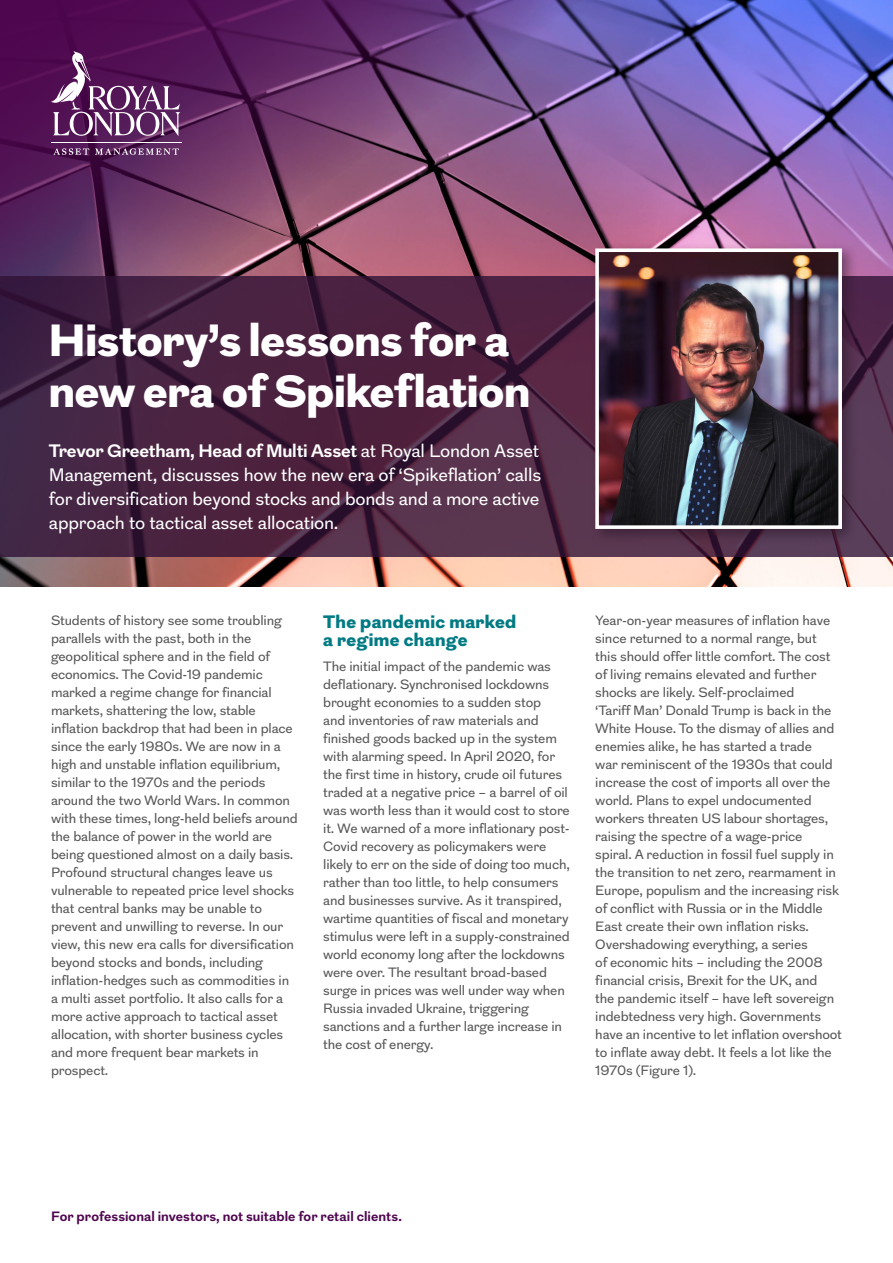
<style>
.page{position:relative;width:893px;height:1263px;background:#fff}
.page>*{position:absolute;margin:0;border:0;box-sizing:border-box;transform-origin:0 0}
.t1{font:900 45px/51px "Grot 10";letter-spacing:-.005em;color:#fff}
.t2{font:18px/24px "Grot 10";letter-spacing:-.01em;color:#fff}
.t3{font:900 18px/18px "Grot 10";letter-spacing:.02em;color:#007a83}
.t4{font:13.5px/18px "Grot 10";letter-spacing:-.01em;color:#565655}
.t5{font:700 13.5px "Grot 10";letter-spacing:.005em;color:#4e064f}
.s1{font-weight:700}
</style>
<div class="page">
<img style="left:0;top:0;width:893px;height:587px">
<svg style="left:0;top:0;width:627px;height:277px;background:#744071"></svg>
<hr style="left:51px;top:142px;width:131px;height:1px;background:#fff">
<svg style="left:53px;top:148px;width:36px;height:7px"></svg>
<svg style="left:95px;top:148px;width:84px;height:7px"></svg>
<svg style="left:51px;top:51px;width:129px;height:85px;background:#734175"></svg>
<svg style="left:0;top:277px;width:893px;height:280px;background:#4a2542"></svg>
<div style="left:589px;top:242px;width:269px;height:303px;background:#241323;opacity:.5"></div>
<img style="left:600px;top:253px;width:237px;height:271px">
<div style="left:595px;top:248px;width:247px;height:281px;border:4px solid #fff"></div>
<h1 class="t1" style="left:49px;top:316px;width:483px">History’s lessons for a new era of Spikeflation</h1>
<h2 class="t2" style="left:49px;top:439px;width:494px"><span class="s1">Trevor Greetham, Head of Multi Asset</span> at Royal London Asset Management, discusses how the new era of ‘Spikeflation’ calls for diversification beyond stocks and bonds and a more active approach to tactical asset allocation.</h2>
<p class="t4" style="left:51px;top:611px;width:248px">Students of history see some troubling parallels with the past, both in the geopolitical sphere and in the field of economics. The Covid-19 pandemic marked a regime change for financial markets, shattering the low, stable inflation backdrop that had been in place since the early 1980s. We are now in a high and unstable inflation equilibrium, similar to the 1970s and the periods around the two World Wars. In common with these times, long-held beliefs around the balance of power in the world are being questioned almost on a daily basis.<br>Profound structural changes leave us vulnerable to repeated price level shocks that central banks may be unable to prevent and unwilling to reverse. In our view, this new era calls for diversification beyond stocks and bonds, including inflation-hedges such as commodities in a multi asset portfolio. It also calls for a more active approach to tactical asset allocation, with shorter business cycles and more frequent bear markets in prospect.</p>
<h2 class="t3" style="left:323px;top:614px;width:195px">The pandemic marked a regime change</h2>
<p class="t4" style="left:323px;top:657px;width:248px">The initial impact of the pandemic was deflationary. Synchronised lockdowns brought economies to a sudden stop<br>and inventories of raw materials and finished goods backed up in the system with alarming speed. In April 2020, for the first time in history, crude oil futures traded at a negative price – a barrel of oil was worth less than it would cost to store it. We warned of a more inflationary post-Covid recovery as policymakers were likely to err on the side of doing too much, rather than too little, to help consumers and businesses survive. As it transpired, wartime quantities of fiscal and monetary stimulus were left in a supply-constrained world economy long after the lockdowns were over. The resultant broad-based surge in prices was well under way when Russia invaded Ukraine, triggering sanctions and a further large increase in the cost of energy.</p>
<p class="t4" style="left:595px;top:611px;width:248px">Year-on-year measures of inflation have since returned to a normal range, but this should offer little comfort. The cost of living remains elevated and further shocks are likely. Self-proclaimed<br>‘Tariff Man’ Donald Trump is back in the White House. To the dismay of allies and enemies alike, he has started a trade<br>war reminiscent of the 1930s that could increase the cost of imports all over the world. Plans to expel undocumented workers threaten US labour shortages, raising the spectre of a wage-price spiral. A reduction in fossil fuel supply in the transition to net zero, rearmament in Europe, populism and the increasing risk of conflict with Russia or in the Middle East create their own inflation risks.<br>Overshadowing everything, a series<br>of economic hits – including the 2008 financial crisis, Brexit for the UK, and<br>the pandemic itself – have left sovereign indebtedness very high. Governments have an incentive to let inflation overshoot to inflate away debt. It feels a lot like the 1970s (Figure 1).</p>
<p class="t5" style="left:51px;top:1208px;width:352px">For professional investors, not suitable for retail clients.</p>
</div>
